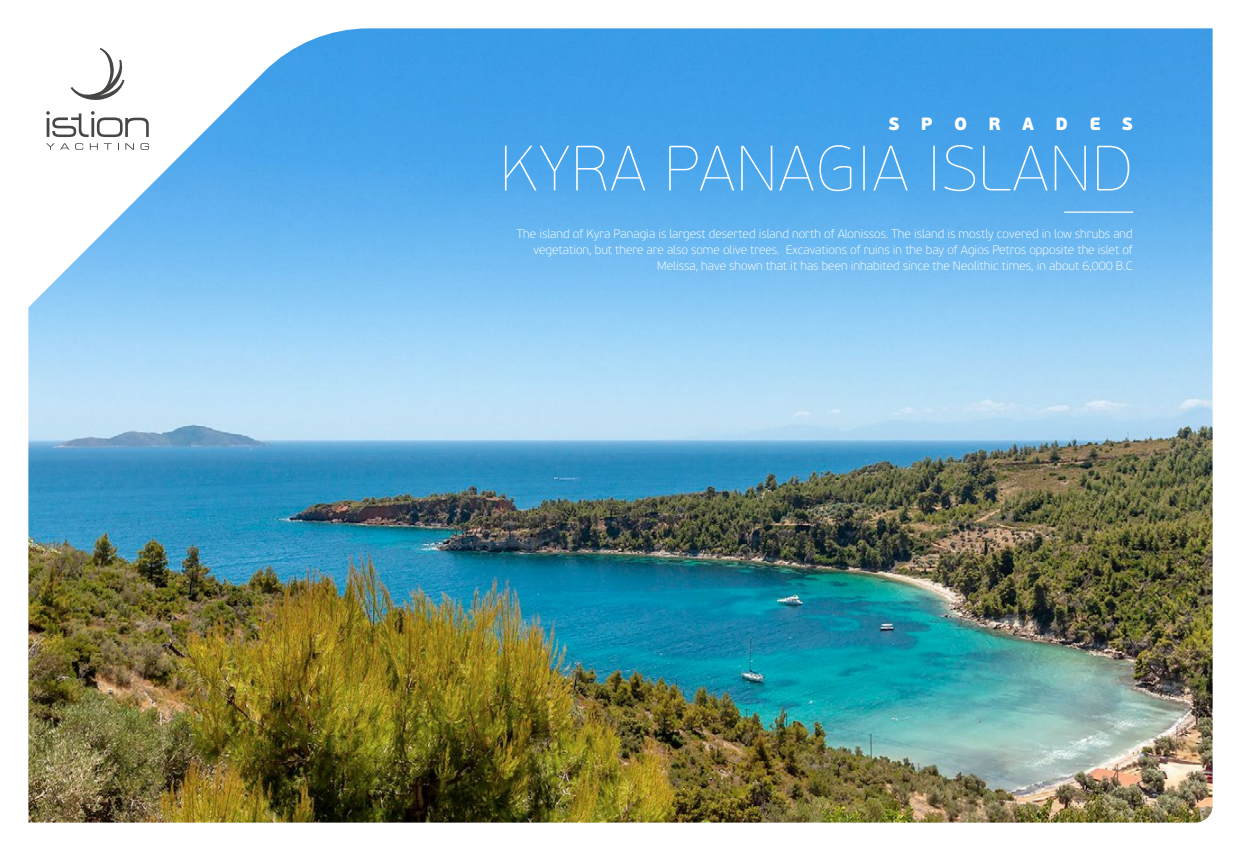
<style>
.page{position:relative;width:1241px;height:851px;background:#fff}
.page>*{position:absolute;margin:0;border:0;box-sizing:border-box;transform-origin:0 0}
.t1{font:63.75px "PF Beau Sans Pro X Thin";letter-spacing:.025em;color:#fff}
.t2{font:900 17.75px "PF Beau Sans Pro";letter-spacing:1.2em;color:#fff}
.t3{font:100 12.25px/16.2px "PF Beau Sans Pro";color:#fff;text-align:right}
</style>
<div class="page">
<img style="left:28px;top:28px;width:1184px;height:794px">
<hr style="left:1064px;top:211px;width:68px;height:2px;background:#fff">
<svg style="left:70px;top:48px;width:56px;height:53px"></svg>
<svg style="left:46px;top:111px;width:103px;height:26px"></svg>
<svg style="left:46px;top:143px;width:23px;height:7px"></svg>
<svg style="left:75px;top:143px;width:8px;height:7px"></svg>
<svg style="left:90px;top:143px;width:8px;height:7px"></svg>
<svg style="left:104px;top:143px;width:8px;height:7px"></svg>
<svg style="left:125px;top:143px;width:9px;height:7px"></svg>
<svg style="left:140px;top:143px;width:9px;height:7px"></svg>
<h2 class="t2" style="left:888px;top:113px;width:246px">SPORADES</h2>
<h1 class="t1" style="left:500px;top:132px;width:634px">KYRA PANAGIA ISLAND</h1>
<p class="t3" style="left:517px;top:225px;width:617px">The island of Kyra Panagia is largest deserted island north of Alonissos. The island is mostly covered in low shrubs and vegetation, but there are also some olive trees. Excavations of ruins in the bay of Agios Petros opposite the islet of<br>Melissa, have shown that it has been inhabited since the Neolithic times, in about 6,000 B.C</p>
</div>
